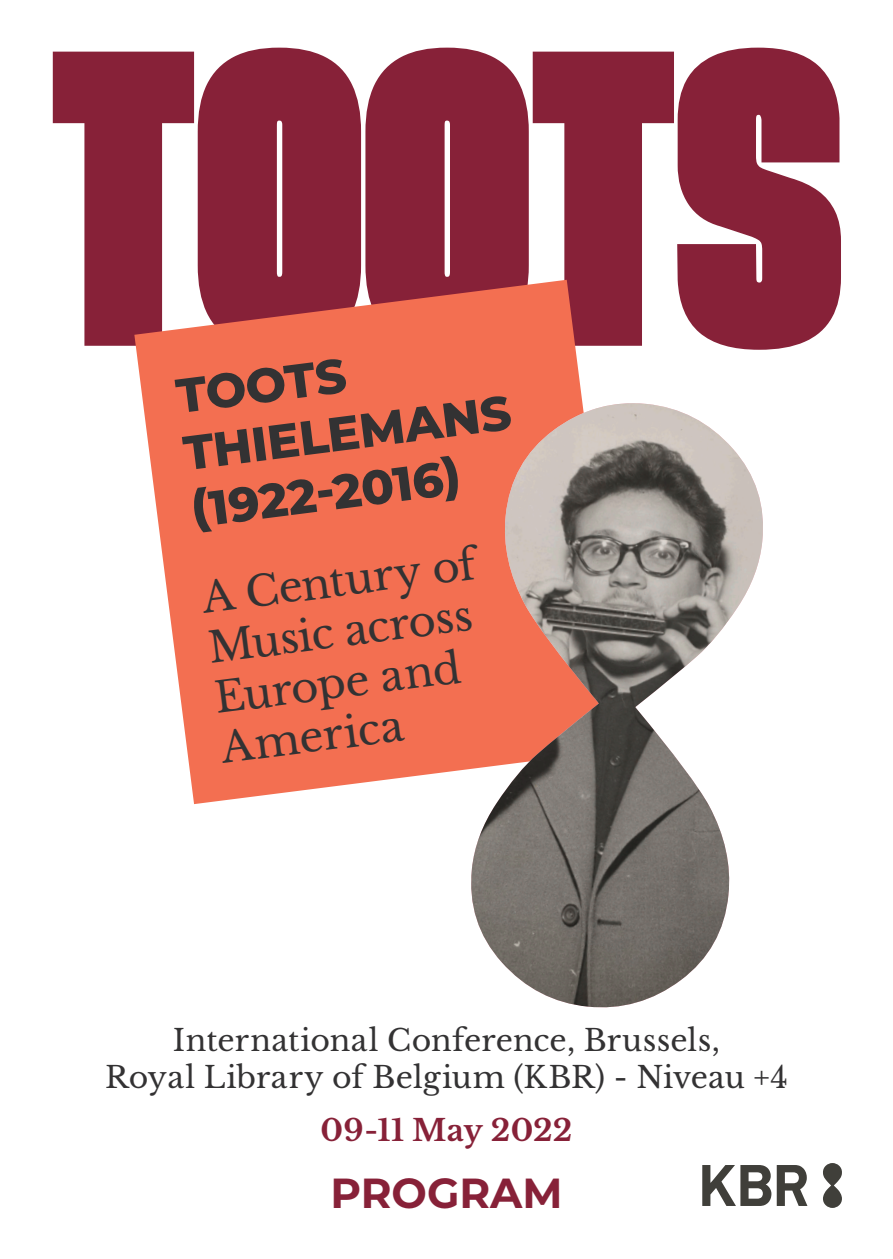
<style>
.page{position:relative;width:893px;height:1259px;background:#fff}
.page>*{position:absolute;margin:0;border:0;box-sizing:border-box;transform-origin:0 0}
.t1{font:363px "Herokid Herokid Variable";color:#872138}
.t2{font:800 48px "Montserrat";color:#333233}
.t3{font:42px/50.4px "Libre Baskerville";color:#333233}
.t4{font:700 42px "Montserrat";color:#872138}
.t5{font:30px "Libre Baskerville";letter-spacing:.005em;color:#333233}
.t6{font:700 30px "Libre Baskerville";letter-spacing:.01em;color:#872138}
</style>
<div class="page">
<svg style="left:134px;top:280px;width:448px;height:524px;fill:#f36f51"></svg>
<img style="left:468px;top:403px;width:295px;height:605px">
<svg style="left:777px;top:1165px;width:30px;height:41px"></svg>
<svg style="left:702px;top:1165px;width:69px;height:41px"></svg>
<svg style="left:823px;top:1163px;width:19px;height:45px"></svg>
<p class="t1" style="left:51px;top:8px;width:793px">TOOTS</p>
<p class="t2" style="left:172px;top:361px;width:172px;rotate:-7deg">TOOTS</p>
<p class="t2" style="left:179px;top:418px;width:331px;rotate:-7deg">THIELEMANS</p>
<p class="t2" style="left:187px;top:475px;width:273px;rotate:-7deg">(1922-2016)</p>
<p class="t3" style="left:199px;top:573px;width:277px;rotate:-7deg">A Century of<br>Music across<br>Europe and</p>
<p class="t3" style="left:218px;top:723px;width:185px;rotate:-7deg">America</p>
<p class="t5" style="left:173px;top:1022px;width:549px">International Conference, Brussels,</p>
<p class="t5" style="left:105px;top:1058px;width:684px">Royal Library of Belgium (KBR) - Niveau +4</p>
<p class="t6" style="left:320px;top:1111px;width:254px">09-11 May 2022</p>
<p class="t4" style="left:330px;top:1162px;width:234px">PROGRAM</p>
</div>
